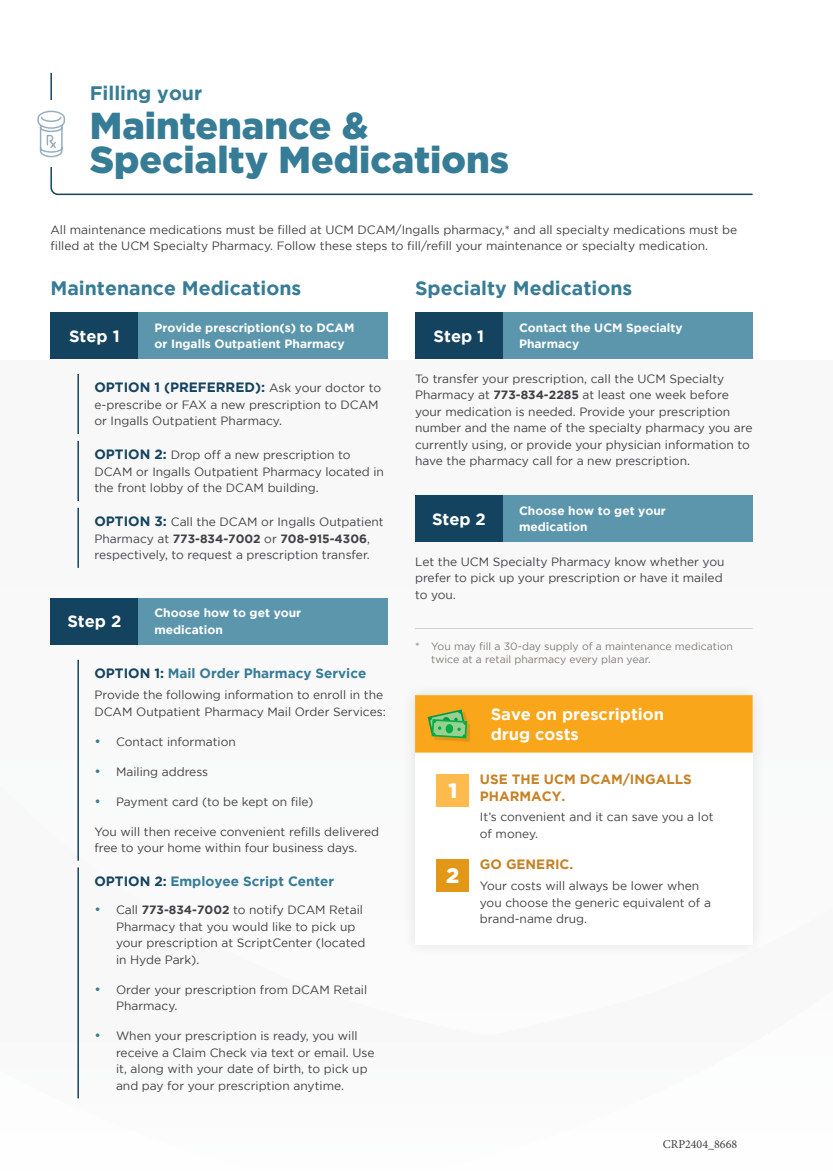
<style>
.page{position:relative;width:833px;height:1171px;background:#fff}
.page>*{position:absolute;margin:0;border:0;box-sizing:border-box;transform-origin:0 0}
.t1{font:900 37.5px/34.5px "Gotham";color:#367c96}
.t2{font:900 21px "Gotham";color:#fff}
.t3{font:700 19.5px "Gotham";color:#367c96}
.t4{font:700 16.5px/19.5px "Gotham";color:#fff}
.t5{font:700 13.5px "Gotham";color:#367c96}
.t6{font:700 13.5px/16.5px "Gotham";color:#c68225}
.t7{font:700 13.5px "Gotham";color:#14435f}
.t8{font:12px/16.5px "Gotham";color:#414042}
.t9{font:700 12px/16.5px "Gotham";color:#fff}
.t10{font:12px "Minion Pro";color:#404042}
.t11{font:10.5px/13.5px "Gotham";color:#817b76}
.s1{font-weight:400;font-size:12px;color:#414042}
.s2{font-weight:700;font-size:13.5px;color:#14435f}
.s3{font-weight:700}
.s4{color:#14435f}
.s5{font-size:13.5px;color:#367c96}
</style>
<div class="page">
<div style="left:0;top:360px;width:833px;height:811px;background:#f9f9f9"></div>
<svg style="left:50px;top:72px;width:703px;height:124px"></svg>
<div style="left:47px;top:101px;width:8px;height:66px;background:#fff"></div>
<hr style="left:77px;top:374px;width:2px;height:60px;background:#14435f">
<hr style="left:77px;top:441px;width:2px;height:60px;background:#14435f">
<hr style="left:77px;top:508px;width:2px;height:60px;background:#14435f">
<hr style="left:77px;top:660px;width:2px;height:201px;background:#14435f">
<hr style="left:77px;top:867px;width:2px;height:231px;background:#14435f">
<hr style="left:415px;top:628px;width:337px;height:1px;background:#d2d2ca">
<div style="left:50px;top:312px;width:88px;height:47px;background:#14435f"></div>
<div style="left:138px;top:312px;width:250px;height:47px;background:#5b96ad"></div>
<div style="left:415px;top:312px;width:88px;height:47px;background:#14435f"></div>
<div style="left:503px;top:312px;width:249px;height:47px;background:#5b96ad"></div>
<div style="left:415px;top:495px;width:88px;height:47px;background:#14435f"></div>
<div style="left:503px;top:495px;width:249px;height:47px;background:#5b96ad"></div>
<div style="left:50px;top:598px;width:88px;height:47px;background:#14435f"></div>
<div style="left:138px;top:598px;width:250px;height:47px;background:#5b96ad"></div>
<svg style="left:37px;top:110px;width:29px;height:48px"></svg>
<div style="left:415px;top:695px;width:337px;height:250px;background:#fff"></div>
<svg style="left:415px;top:695px;width:337px;height:58px;background:#f2a71f"></svg>
<div style="left:437px;top:774px;width:32px;height:33px;background:#fdba4d"></div>
<div style="left:437px;top:859px;width:32px;height:33px;background:#e29717"></div>
<h3 class="t3" style="left:90px;top:82px;width:114px">Filling your</h3>
<h1 class="t1" style="left:90px;top:108px;width:421px">Maintenance &amp;<br>Specialty Medications</h1>
<p class="t8" style="left:50px;top:221px;width:688px">All maintenance medications must be filled at UCM DCAM/Ingalls pharmacy,* and all specialty medications must be filled at the UCM Specialty Pharmacy. Follow these steps to fill/refill your maintenance or specialty medication.</p>
<h3 class="t3" style="left:50px;top:276px;width:252px">Maintenance Medications</h3>
<h3 class="t3" style="left:415px;top:276px;width:219px">Specialty Medications</h3>
<h3 class="t4" style="left:69px;top:326px;width:52px">Step 1</h3>
<p class="t9" style="left:154px;top:319px;width:202px">Provide prescription(s) to DCAM or Ingalls Outpatient Pharmacy</p>
<h3 class="t4" style="left:434px;top:326px;width:52px">Step 1</h3>
<p class="t9" style="left:519px;top:319px;width:165px">Contact the UCM Specialty<br>Pharmacy</p>
<p class="t7" style="left:94px;top:380px;width:288px">OPTION 1 (PREFERRED): <span class="s1">Ask your doctor to</span></p>
<p class="t8" style="left:94px;top:396px;width:286px">e-prescribe or FAX a new prescription to DCAM or Ingalls Outpatient Pharmacy.</p>
<p class="t8" style="left:94px;top:447px;width:291px"><span class="s2">OPTION 2:</span> Drop off a new prescription to<br>DCAM or Ingalls Outpatient Pharmacy located in the front lobby of the DCAM building.</p>
<p class="t8" style="left:94px;top:514px;width:291px"><span class="s2">OPTION 3:</span> Call the DCAM or Ingalls Outpatient<br>Pharmacy at <span class="s3">773-834-7002</span> or <span class="s3">708-915-4306</span>, respectively, to request a prescription transfer.</p>
<h3 class="t4" style="left:67px;top:611px;width:55px">Step 2</h3>
<p class="t9" style="left:154px;top:605px;width:148px">Choose how to get your medication</p>
<p class="t5" style="left:94px;top:666px;width:273px"><span class="s4">OPTION 1:</span> Mail Order Pharmacy Service</p>
<p class="t8" style="left:94px;top:686px;width:293px">Provide the following information to enroll in the<br>DCAM Outpatient Pharmacy Mail Order Services:</p>
<p class="t8" style="left:94px;top:733px;width:143px"><span class="s5">•</span> Contact information</p>
<p class="t8" style="left:94px;top:763px;width:115px"><span class="s5">•</span> Mailing address</p>
<p class="t8" style="left:94px;top:793px;width:220px"><span class="s5">•</span> Payment card (to be kept on file)</p>
<p class="t8" style="left:94px;top:823px;width:286px">You will then receive convenient refills delivered free to your home within four business days.</p>
<p class="t5" style="left:94px;top:873px;width:241px"><span class="s4">OPTION 2:</span> Employee Script Center</p>
<p class="t8" style="left:116px;top:902px;width:251px;text-indent:-22px"><span class="s5">•</span> Call <span class="s3">773-834-7002</span> to notify DCAM Retail Pharmacy that you would like to pick up your prescription at ScriptCenter (located in Hyde Park).</p>
<p class="t8" style="left:116px;top:981px;width:253px;text-indent:-22px"><span class="s5">•</span> Order your prescription from DCAM Retail<br>Pharmacy.</p>
<p class="t8" style="left:116px;top:1028px;width:260px;text-indent:-22px"><span class="s5">•</span> When your prescription is ready, you will receive a Claim Check via text or email. Use it, along with your date of birth, to pick up and pay for your prescription anytime.</p>
<p class="t8" style="left:415px;top:370px;width:339px">To transfer your prescription, call the UCM Specialty Pharmacy at <span class="s3">773-834-2285</span> at least one week before your medication is needed. Provide your prescription number and the name of the specialty pharmacy you are currently using, or provide your physician information to have the pharmacy call for a new prescription.</p>
<h3 class="t4" style="left:432px;top:509px;width:55px">Step 2</h3>
<p class="t9" style="left:519px;top:502px;width:148px">Choose how to get your medication</p>
<p class="t8" style="left:415px;top:553px;width:311px">Let the UCM Specialty Pharmacy know whether you prefer to pick up your prescription or have it mailed to you.</p>
<p class="t11" style="left:431px;top:639px;width:303px;text-indent:-16px">* You may fill a 30-day supply of a maintenance medication twice at a retail pharmacy every plan year.</p>
<h3 class="t4" style="left:491px;top:704px;width:175px">Save on prescription drug costs</h3>
<h2 class="t2" style="left:448px;top:779px;width:10px">1</h2>
<p class="t6" style="left:480px;top:771px;width:213px">USE THE UCM DCAM/INGALLS<br>PHARMACY.</p>
<p class="t8" style="left:480px;top:809px;width:235px">It’s convenient and it can save you a lot of money.</p>
<h2 class="t2" style="left:446px;top:864px;width:15px">2</h2>
<p class="t6" style="left:480px;top:856px;width:95px">GO GENERIC.</p>
<p class="t8" style="left:480px;top:877px;width:232px">Your costs will always be lower when you choose the generic equivalent of a brand-name drug.</p>
<p class="t10" style="left:663px;top:1136px;width:76px">CRP2404_8668</p>
</div>
